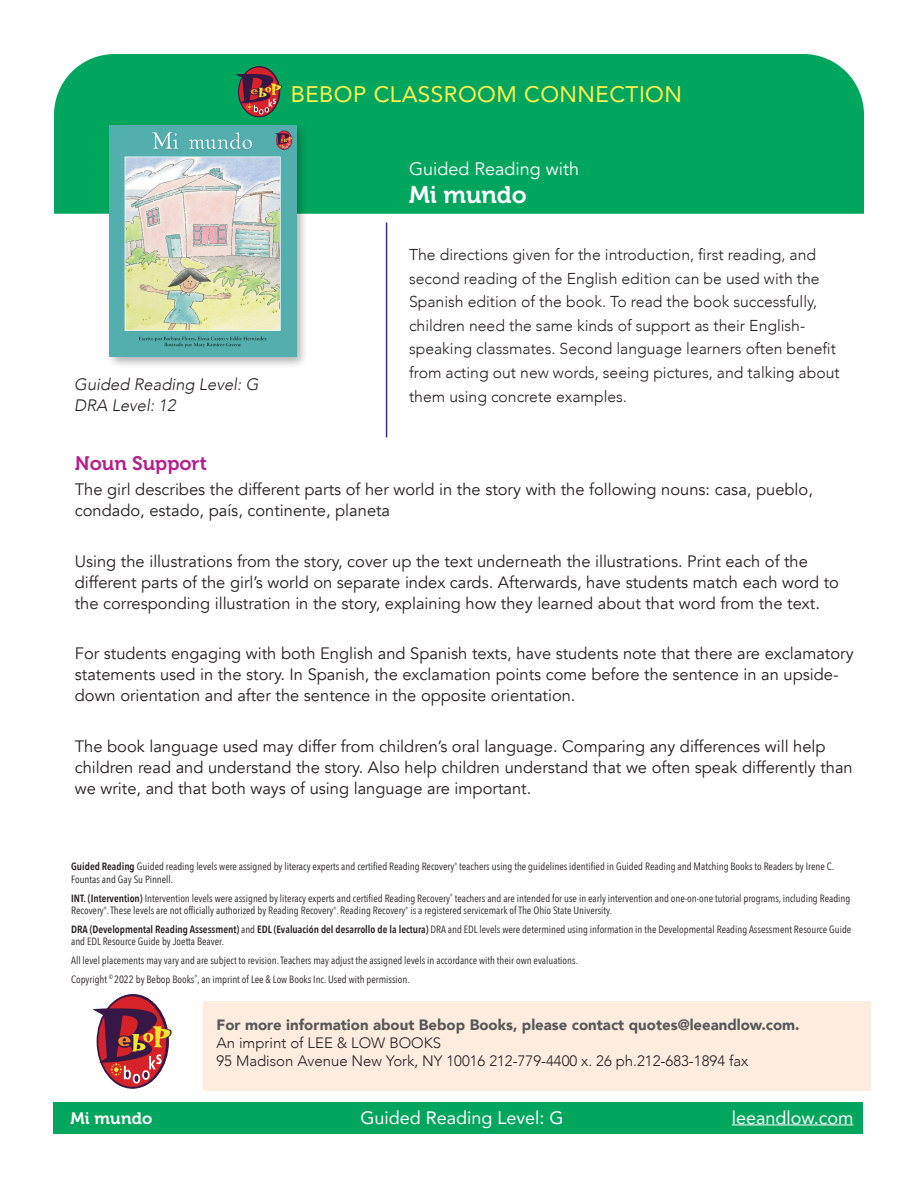
<style>
.page{position:relative;width:918px;height:1188px;background:#fff}
.page>*{position:absolute;margin:0;border:0;box-sizing:border-box;transform-origin:0 0}
.Header_book_title{font:24px "Museo 700";color:#fff}
.t1{font:22.5px "Avenir";letter-spacing:.02em;color:#fff34f}
.cross_curricular_par{font:19.5px "Museo 700";color:#b41e8d}
.t2{font:18px "Avenir";color:#fff}
.t3{font:18px "Avenir";color:#fff}
.Spanish_language_edi{font:16.5px/21px "Avenir";color:#231f20}
.Spanish_edition_desc{font:italic 300 16.5px "Avenir";color:#231f20}
.t4{font:16.5px "Museo 700";letter-spacing:.01em;color:#fff}
.Spanish_edition_desc-2{font:300 15.75px/23.5px "Avenir";color:#231f20}
.contact_info{font:300 15px/18px "Avenir";color:#231f20}
.credits{font:10.5px/12.6px "Avenir Next Condensed";color:#231f20}
.s1{font-weight:600}
.s2{font-weight:900;color:#57585a}
</style>
<div class="page">
<div style="left:54px;top:54px;width:810px;height:160px;background:#00a65d"></div>
<div style="left:53px;top:1102px;width:810px;height:31px;background:#00a65d"></div>
<hr style="left:732px;top:1124px;width:121px;height:1px;background:#fff">
<svg style="left:239px;top:67px;width:40px;height:50px"></svg>
<div style="left:238px;top:66px;width:42px;height:51px;border:1px solid #371745;border-radius:50%"></div>
<svg style="left:236px;top:74px;width:46px;height:40px;background:#794b43"></svg>
<hr style="left:386px;top:222px;width:1px;height:215px;background:#2e3092">
<div style="left:106px;top:121px;width:202px;height:248px;background:#231f20;opacity:.35"></div>
<img style="left:110px;top:125px;width:186px;height:232px">
<div style="left:203px;top:1001px;width:667px;height:90px;background:#feecdf"></div>
<svg style="left:97px;top:995px;width:70px;height:93px"></svg>
<svg style="left:93px;top:1008px;width:79px;height:76px"></svg>
<p class="t1" style="left:291px;top:76px;width:393px">BEBOP CLASSROOM CONNECTION</p>
<p class="Spanish_edition_desc" style="left:74px;top:375px;width:186px">Guided Reading Level: G</p>
<p class="Spanish_edition_desc" style="left:74px;top:396px;width:103px">DRA Level: 12</p>
<p class="t3" style="left:409px;top:158px;width:171px">Guided Reading with</p>
<p class="Header_book_title" style="left:409px;top:182px;width:119px">Mi mundo</p>
<p class="Spanish_edition_desc-2" style="left:409px;top:243px;width:432px">The directions given for the introduction, first reading, and second reading of the English edition can be used with the Spanish edition of the book. To read the book successfully, children need the same kinds of support as their English&shy;speaking classmates. Second language learners often benefit from acting out new words, seeing pictures, and talking about them using concrete examples.</p>
<p class="cross_curricular_par" style="left:75px;top:452px;width:134px">Noun Support</p>
<p class="Spanish_language_edi" style="left:75px;top:479px;width:740px">The girl describes the different parts of her world in the story with the following nouns: casa, pueblo, condado, estado, país, continente, planeta</p>
<p class="Spanish_language_edi" style="left:75px;top:551px;width:766px">Using the illustrations from the story, cover up the text underneath the illustrations. Print each of the different parts of the girl’s world on separate index cards. Afterwards, have students match each word to the corresponding illustration in the story, explaining how they learned about that word from the text.</p>
<p class="Spanish_language_edi" style="left:75px;top:644px;width:780px">For students engaging with both English and Spanish texts, have students note that there are exclamatory statements used in the story. In Spanish, the exclamation points come before the sentence in an upside&shy;down orientation and after the sentence in the opposite orientation.</p>
<p class="Spanish_language_edi" style="left:75px;top:736px;width:779px">The book language used may differ from children’s oral language. Comparing any differences will help children read and understand the story. Also help children understand that we often speak differently than we write, and that both ways of using language are important.</p>
<p class="credits" style="left:71px;top:860px;width:764px"><span class="s1">Guided Reading</span> Guided reading levels were assigned by literacy experts and certified Reading Recovery<sup>®</sup> teachers using the guidelines identified in Guided Reading and Matching Books to Readers by Irene C.<br>Fountas and Gay Su Pinnell.</p>
<p class="credits" style="left:71px;top:891px;width:781px"><span class="s1">INT. (Intervention)</span> Intervention levels were assigned by literacy experts and certified Reading Recovery<sup>®</sup> teachers and are intended for use in early intervention and one-on-one tutorial programs, including Reading<br>Recovery<sup>®</sup>. These levels are not officially authorized by Reading Recovery<sup>®</sup>. Reading Recovery<sup>®</sup> is a registered servicemark of The Ohio State University.</p>
<p class="credits" style="left:71px;top:922px;width:782px"><span class="s1">DRA (Developmental Reading Assessment)</span> and <span class="s1">EDL (Evaluación del desarrollo de la lectura)</span> DRA and EDL levels were determined using information in the Developmental Reading Assessment Resource Guide and EDL Resource Guide by Joetta Beaver.</p>
<p class="credits" style="left:71px;top:954px;width:508px">All level placements may vary and are subject to revision. Teachers may adjust the assigned levels in accordance with their own evaluations.</p>
<p class="credits" style="left:71px;top:972px;width:340px">Copyright <sup>©</sup> 2022 by Bebop Books<sup>®</sup>, an imprint of Lee &amp; Low Books Inc. Used with permission.</p>
<p class="contact_info" style="left:217px;top:1016px;width:585px"><span class="s2">For more information about Bebop Books, please contact quotes@leeandlow.com.<br></span>An imprint of LEE &amp; LOW BOOKS<br>95 Madison Avenue New York, NY 10016 212-779-4400 x. 26 ph.212-683-1894 fax</p>
<p class="t4" style="left:70px;top:1109px;width:84px">Mi mundo</p>
<p class="t2" style="left:360px;top:1103px;width:205px">Guided Reading Level: G</p>
<p class="t2" style="left:732px;top:1103px;width:123px">leeandlow.com</p>
</div>
